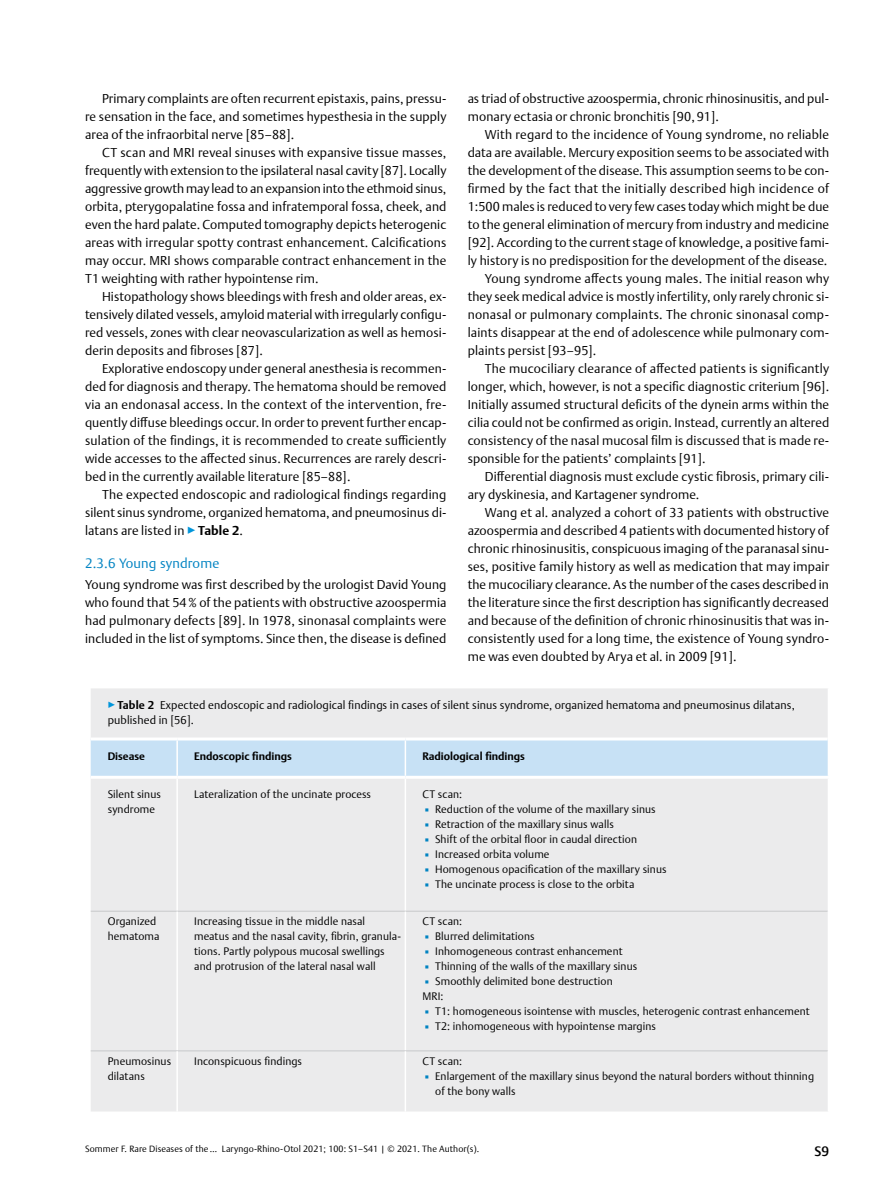
<style>
.page{position:relative;width:893px;height:1191px;background:#fff}
.page>*{position:absolute;margin:0;border:0;box-sizing:border-box;transform-origin:0 0}
.t1{font:300 13.5px "Thieme Argo 2011";letter-spacing:.01em;color:#0083c2}
.t2{font:500 13.5px "Thieme Argo 2011";color:#000}
.t3{font:300 12.75px/18px "Thieme Argo 2011";letter-spacing:.01em;color:#000;text-align:justify}
.t4{font:300 12.75px "Thieme Argo 2011";letter-spacing:.03em;color:#000}
.t5{font:300 11.25px/15px "Thieme Argo 2011";letter-spacing:.01em;color:#000}
.t6{font:300 10.8px/15px "Thieme Argo 2011";letter-spacing:.01em;color:#000}
.t7{font:700 10.8px "Thieme Argo 2011";color:#000}
.t8{font:300 9px "Thieme Argo 2011";letter-spacing:.01em;color:#000}
.s1{color:#0095da}
.s2{font-weight:700}
.s3{color:#0083c2}
</style>
<div class="page">
<div style="left:91px;top:688px;width:737px;height:423px;background:#ebebec"></div>
<div style="left:91px;top:740px;width:737px;height:35px;background:#c7e1f5"></div>
<hr style="left:91px;top:737px;width:86px;height:3px;background:#fff">
<hr style="left:91px;top:775px;width:86px;height:3px;background:#fff">
<hr style="left:177px;top:737px;width:228px;height:3px;background:#fff">
<hr style="left:177px;top:775px;width:228px;height:3px;background:#fff">
<hr style="left:176px;top:740px;width:2px;height:35px;background:#fff">
<hr style="left:405px;top:737px;width:423px;height:3px;background:#fff">
<hr style="left:405px;top:775px;width:424px;height:3px;background:#fff">
<hr style="left:405px;top:740px;width:1px;height:35px;background:#fff">
<hr style="left:176px;top:778px;width:2px;height:132px;background:#fff">
<hr style="left:405px;top:778px;width:1px;height:132px;background:#fff">
<hr style="left:91px;top:910px;width:86px;height:1px;background:#c7c8ca">
<hr style="left:177px;top:910px;width:228px;height:1px;background:#c7c8ca">
<hr style="left:176px;top:911px;width:2px;height:139px;background:#fff">
<hr style="left:405px;top:910px;width:423px;height:1px;background:#c7c8ca">
<hr style="left:405px;top:911px;width:1px;height:139px;background:#fff">
<hr style="left:91px;top:1050px;width:86px;height:1px;background:#c7c8ca">
<hr style="left:177px;top:1050px;width:228px;height:1px;background:#c7c8ca">
<hr style="left:176px;top:1051px;width:2px;height:60px;background:#fff">
<hr style="left:405px;top:1050px;width:423px;height:1px;background:#c7c8ca">
<hr style="left:405px;top:1051px;width:1px;height:60px;background:#fff">
<p class="t3" style="left:85px;top:89px;width:363px;text-indent:17px">Primary complaints are often recurrent epistaxis, pains, pressu&shy;re sensation in the face, and sometimes hypesthesia in the supply area of the infraorbital nerve [85–88].</p>
<p class="t3" style="left:85px;top:143px;width:363px;text-indent:17px">CT scan and MRI reveal sinuses with expansive tissue masses, frequently with extension to the ipsilateral nasal cavity [87]. Locally aggressive growth may lead to an expansion into the ethmoid sinus, orbita, pterygopalatine fossa and infratemporal fossa, cheek, and even the hard palate. Computed tomography depicts heterogenic areas with irregular spotty contrast enhancement. Calcifications may occur. MRI shows comparable contract enhancement in the T1 weighting with rather hypointense rim.</p>
<p class="t3" style="left:85px;top:287px;width:363px;text-indent:17px">Histopathology shows bleedings with fresh and older areas, ex&shy;tensively dilated vessels, amyloid material with irregularly configu&shy;red vessels, zones with clear neovascularization as well as hemosi&shy;derin deposits and fibroses [87].</p>
<p class="t3" style="left:85px;top:359px;width:363px;text-indent:17px">Explorative endoscopy under general anesthesia is recommen&shy;ded for diagnosis and therapy. The hematoma should be removed via an endonasal access. In the context of the intervention, fre&shy;quently diffuse bleedings occur. In order to prevent further encap&shy;sulation of the findings, it is recommended to create sufficiently wide accesses to the affected sinus. Recurrences are rarely descri&shy;bed in the currently available literature [85–88].</p>
<p class="t3" style="left:85px;top:485px;width:363px;text-indent:17px">The expected endoscopic and radiological findings regarding silent sinus syndrome, organized hematoma, and pneumosinus di&shy;latans are listed in <span class="s1">▶</span><span class="s2">Table 2</span>.</p>
<p class="t1" style="left:85px;top:554px;width:136px">2.3.6 Young syndrome</p>
<p class="t3" style="left:85px;top:575px;width:363px">Young syndrome was first described by the urologist David Young who found that 54% of the patients with obstructive azoospermia had pulmonary defects [89]. In 1978, sinonasal complaints were included in the list of symptoms. Since then, the disease is defined</p>
<p class="t3" style="left:468px;top:89px;width:363px">as triad of obstructive azoospermia, chronic rhinosinusitis, and pul&shy;monary ectasia or chronic bronchitis [90, 91].</p>
<p class="t3" style="left:485px;top:125px;width:346px">With regard to the incidence of Young syndrome, no reliable</p>
<p class="t3" style="left:468px;top:143px;width:363px">data are available. Mercury exposition seems to be associated with</p>
<p class="t3" style="left:468px;top:161px;width:363px">the development of the disease. This assumption seems to be con-</p>
<p class="t4" style="left:468px;top:180px;width:363px">firmed by the fact that the initially described high incidence of</p>
<p class="t3" style="left:468px;top:197px;width:363px">1:500 males is reduced to very few cases today which might be due</p>
<p class="t3" style="left:468px;top:215px;width:363px">to the general elimination of mercury from industry and medicine</p>
<p class="t3" style="left:468px;top:233px;width:363px">[92]. According to the current stage of knowledge, a positive fami-</p>
<p class="t3" style="left:468px;top:251px;width:361px">ly history is no predisposition for the development of the disease.</p>
<p class="t3" style="left:485px;top:269px;width:346px">Young syndrome affects young males. The initial reason why</p>
<p class="t3" style="left:468px;top:287px;width:363px">they seek medical advice is mostly infertility, only rarely chronic si-</p>
<p class="t3" style="left:468px;top:305px;width:363px">nonasal or pulmonary complaints. The chronic sinonasal comp-</p>
<p class="t3" style="left:468px;top:323px;width:363px">laints disappear at the end of adolescence while pulmonary com-</p>
<p class="t3" style="left:468px;top:341px;width:130px">plaints persist [93–95].</p>
<p class="t3" style="left:485px;top:359px;width:346px">The mucociliary clearance of affected patients is significantly</p>
<p class="t3" style="left:468px;top:377px;width:363px">longer, which, however, is not a specific diagnostic criterium [96].</p>
<p class="t3" style="left:468px;top:395px;width:363px">Initially assumed structural deficits of the dynein arms within the</p>
<p class="t3" style="left:468px;top:413px;width:363px">cilia could not be confirmed as origin. Instead, currently an altered</p>
<p class="t3" style="left:468px;top:431px;width:363px">consistency of the nasal mucosal film is discussed that is made re-</p>
<p class="t3" style="left:468px;top:449px;width:239px">sponsible for the patients’ complaints [91].</p>
<p class="t3" style="left:485px;top:467px;width:346px">Differential diagnosis must exclude cystic fibrosis, primary cili-</p>
<p class="t3" style="left:468px;top:485px;width:233px">ary dyskinesia, and Kartagener syndrome.</p>
<p class="t3" style="left:485px;top:503px;width:346px">Wang et al. analyzed a cohort of 33 patients with obstructive</p>
<p class="t3" style="left:468px;top:521px;width:363px">azoospermia and described 4 patients with documented history of</p>
<p class="t3" style="left:468px;top:539px;width:363px">chronic rhinosinusitis, conspicuous imaging of the paranasal sinu-</p>
<p class="t3" style="left:468px;top:557px;width:363px">ses, positive family history as well as medication that may impair</p>
<p class="t3" style="left:468px;top:575px;width:363px">the mucociliary clearance. As the number of the cases described in</p>
<p class="t3" style="left:468px;top:593px;width:363px">the literature since the first description has significantly decreased</p>
<p class="t3" style="left:468px;top:611px;width:363px">and because of the definition of chronic rhinosinusitis that was in-</p>
<p class="t3" style="left:468px;top:629px;width:363px">consistently used for a long time, the existence of Young syndro-</p>
<p class="t3" style="left:468px;top:647px;width:270px">me was even doubted by Arya et al. in 2009 [91].</p>
<p class="t5" style="left:108px;top:697px;width:689px"><span class="s1">▶</span><span class="s2">Table 2</span> Expected endoscopic and radiological findings in cases of silent sinus syndrome, organized hematoma and pneumosinus dilatans, published in [56].</p>
<p class="t7" style="left:108px;top:749px;width:39px">Disease</p>
<p class="t7" style="left:194px;top:749px;width:99px">Endoscopic findings</p>
<p class="t7" style="left:422px;top:749px;width:104px">Radiological findings</p>
<p class="t6" style="left:108px;top:786px;width:55px">Silent sinus syndrome</p>
<p class="t6" style="left:194px;top:786px;width:178px">Lateralization of the uncinate process</p>
<p class="t6" style="left:422px;top:786px;width:41px">CT scan:</p>
<p class="t6" style="left:422px;top:801px;width:235px"><span class="s3">▪</span> Reduction of the volume of the maxillary sinus</p>
<p class="t6" style="left:422px;top:816px;width:193px"><span class="s3">▪</span> Retraction of the maxillary sinus walls</p>
<p class="t6" style="left:422px;top:831px;width:216px"><span class="s3">▪</span> Shift of the orbital floor in caudal direction</p>
<p class="t6" style="left:422px;top:846px;width:129px"><span class="s3">▪</span> Increased orbita volume</p>
<p class="t6" style="left:422px;top:861px;width:246px"><span class="s3">▪</span> Homogenous opacification of the maxillary sinus</p>
<p class="t6" style="left:422px;top:876px;width:214px"><span class="s3">▪</span> The uncinate process is close to the orbita</p>
<p class="t6" style="left:108px;top:913px;width:53px">Organized hematoma</p>
<p class="t6" style="left:194px;top:913px;width:208px">Increasing tissue in the middle nasal meatus and the nasal cavity, fibrin, granula&shy;tions. Partly polypous mucosal swellings and protrusion of the lateral nasal wall</p>
<p class="t6" style="left:422px;top:913px;width:41px">CT scan:</p>
<p class="t6" style="left:422px;top:928px;width:114px"><span class="s3">▪</span> Blurred delimitations</p>
<p class="t6" style="left:422px;top:943px;width:202px"><span class="s3">▪</span> Inhomogeneous contrast enhancement</p>
<p class="t6" style="left:422px;top:958px;width:216px"><span class="s3">▪</span> Thinning of the walls of the maxillary sinus</p>
<p class="t6" style="left:422px;top:973px;width:192px"><span class="s3">▪</span> Smoothly delimited bone destruction<br>MRI:</p>
<p class="t6" style="left:422px;top:1003px;width:389px"><span class="s3">▪</span> T1: homogeneous isointense with muscles, heterogenic contrast enhancement</p>
<p class="t6" style="left:422px;top:1018px;width:235px"><span class="s3">▪</span> T2: inhomogeneous with hypointense margins</p>
<p class="t6" style="left:108px;top:1053px;width:65px">Pneumosinus dilatans</p>
<p class="t6" style="left:194px;top:1053px;width:109px">Inconspicuous findings</p>
<p class="t6" style="left:422px;top:1053px;width:41px">CT scan:</p>
<p class="t6" style="left:435px;top:1068px;width:380px;text-indent:-13px"><span class="s3">▪</span> Enlargement of the maxillary sinus beyond the natural borders without thinning of the bony walls</p>
<p class="t8" style="left:85px;top:1143px;width:396px">Sommer F. Rare Diseases of the … Laryngo-Rhino-Otol 2021; 100: S1–S41 | © 2021. The Author(s).</p>
<p class="t2" style="left:815px;top:1142px;width:16px">S9</p>
</div>
